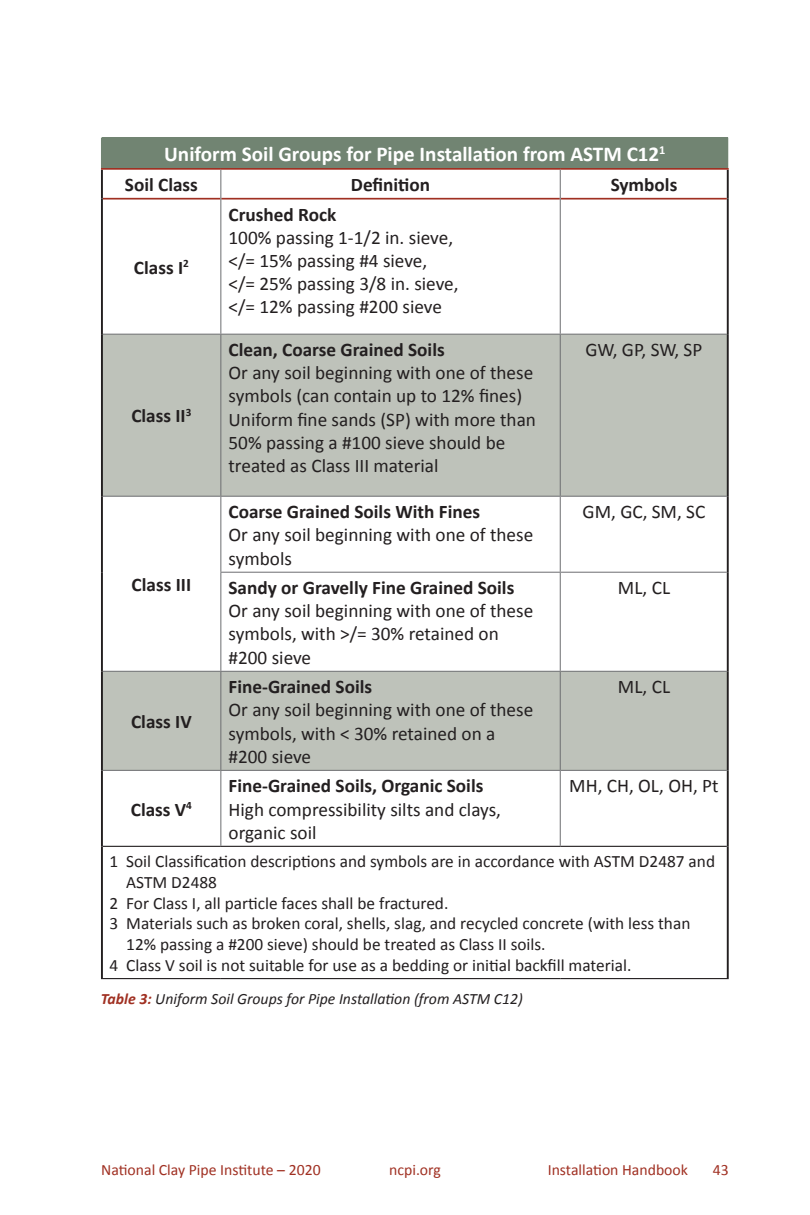
<style>
.page{position:relative;width:810px;height:1215px;background:#fff}
.page>*{position:absolute;margin:0;border:0;box-sizing:border-box;transform-origin:0 0}
.t1{font:700 21.15px "Calibri";color:#fff}
.t2{font:19.35px/23.2px "Calibri";color:#231f20}
.t3{font:700 19.35px "Calibri";color:#231f20}
.t4{font:17.32px "Calibri";color:#231f20}
.t5{font:15.75px "Calibri";color:#a03022}
.t6{font:italic 15.75px "Calibri";color:#231f20}
.s1{font-weight:700}
.s2{font-weight:700;color:#a03022}
</style>
<div class="page">
<div style="left:102px;top:138px;width:626px;height:31px;background:#718472"></div>
<svg style="left:103px;top:335px;width:624px;height:435px;fill:#bec2ba"></svg>
<hr style="left:101px;top:170px;width:2px;height:29px;background:#231f20">
<hr style="left:727px;top:170px;width:2px;height:29px;background:#231f20">
<hr style="left:101px;top:199px;width:2px;height:135px;background:#231f20">
<hr style="left:727px;top:199px;width:2px;height:135px;background:#231f20">
<hr style="left:101px;top:334px;width:2px;height:162px;background:#231f20">
<hr style="left:727px;top:334px;width:2px;height:162px;background:#231f20">
<hr style="left:101px;top:496px;width:2px;height:76px;background:#231f20">
<hr style="left:727px;top:496px;width:2px;height:76px;background:#231f20">
<hr style="left:101px;top:572px;width:2px;height:99px;background:#231f20">
<hr style="left:727px;top:572px;width:2px;height:99px;background:#231f20">
<hr style="left:101px;top:671px;width:2px;height:99px;background:#231f20">
<hr style="left:727px;top:671px;width:2px;height:99px;background:#231f20">
<hr style="left:101px;top:770px;width:2px;height:76px;background:#231f20">
<hr style="left:727px;top:770px;width:2px;height:76px;background:#231f20">
<hr style="left:101px;top:846px;width:2px;height:132px;background:#231f20">
<hr style="left:727px;top:846px;width:2px;height:132px;background:#231f20">
<hr style="left:101px;top:138px;width:2px;height:30px;background:#718472">
<hr style="left:101px;top:168px;width:120px;height:2px;background:#a03022">
<hr style="left:221px;top:168px;width:339px;height:2px;background:#a03022">
<hr style="left:560px;top:168px;width:169px;height:2px;background:#a03022">
<hr style="left:103px;top:198px;width:117px;height:2px;background:#a03022">
<hr style="left:221px;top:198px;width:339px;height:2px;background:#a03022">
<hr style="left:561px;top:198px;width:166px;height:2px;background:#a03022">
<hr style="left:103px;top:846px;width:118px;height:1px;background:#231f20">
<hr style="left:221px;top:846px;width:339px;height:1px;background:#231f20">
<hr style="left:560px;top:846px;width:167px;height:1px;background:#231f20">
<hr style="left:101px;top:978px;width:120px;height:1px;background:#231f20">
<hr style="left:221px;top:978px;width:339px;height:1px;background:#231f20">
<hr style="left:560px;top:978px;width:169px;height:1px;background:#231f20">
<hr style="left:103px;top:334px;width:118px;height:1px;background:#6c6d70">
<hr style="left:221px;top:334px;width:339px;height:1px;background:#6c6d70">
<hr style="left:560px;top:334px;width:167px;height:1px;background:#6c6d70">
<hr style="left:103px;top:496px;width:118px;height:1px;background:#6c6d70">
<hr style="left:221px;top:496px;width:339px;height:1px;background:#6c6d70">
<hr style="left:560px;top:496px;width:167px;height:1px;background:#6c6d70">
<hr style="left:103px;top:671px;width:118px;height:1px;background:#6c6d70">
<hr style="left:220px;top:572px;width:340px;height:1px;background:#6c6d70">
<hr style="left:560px;top:572px;width:167px;height:1px;background:#6c6d70">
<hr style="left:221px;top:671px;width:339px;height:1px;background:#6c6d70">
<hr style="left:560px;top:671px;width:167px;height:1px;background:#6c6d70">
<hr style="left:103px;top:770px;width:118px;height:1px;background:#6c6d70">
<hr style="left:221px;top:770px;width:339px;height:1px;background:#6c6d70">
<hr style="left:560px;top:770px;width:167px;height:1px;background:#6c6d70">
<svg style="left:220px;top:170px;width:1px;height:29px"></svg>
<hr style="left:220px;top:199px;width:1px;height:135px;background:#6c6d70">
<hr style="left:220px;top:335px;width:1px;height:161px;background:#6c6d70">
<hr style="left:220px;top:497px;width:1px;height:75px;background:#6c6d70">
<hr style="left:220px;top:573px;width:1px;height:98px;background:#6c6d70">
<hr style="left:220px;top:672px;width:1px;height:98px;background:#6c6d70">
<hr style="left:220px;top:771px;width:1px;height:75px;background:#6c6d70">
<svg style="left:560px;top:170px;width:1px;height:29px"></svg>
<hr style="left:560px;top:199px;width:1px;height:135px;background:#6c6d70">
<hr style="left:560px;top:335px;width:1px;height:161px;background:#6c6d70">
<hr style="left:560px;top:497px;width:1px;height:75px;background:#6c6d70">
<hr style="left:560px;top:573px;width:1px;height:98px;background:#6c6d70">
<hr style="left:560px;top:672px;width:1px;height:98px;background:#6c6d70">
<hr style="left:560px;top:771px;width:1px;height:75px;background:#6c6d70">
<p class="t1" style="left:164px;top:141px;width:503px">Uniform Soil Groups for Pipe Installation from ASTM C12<sup>1</sup></p>
<p class="t3" style="left:125px;top:172px;width:75px">Soil Class</p>
<p class="t3" style="left:351px;top:172px;width:81px">Definition</p>
<p class="t3" style="left:611px;top:172px;width:68px">Symbols</p>
<p class="t3" style="left:134px;top:255px;width:56px">Class I <sup>2</sup></p>
<p class="t3" style="left:131px;top:404px;width:62px">Class II <sup>3</sup></p>
<p class="t3" style="left:132px;top:572px;width:50px">Class III</p>
<p class="t3" style="left:131px;top:709px;width:62px">Class IV</p>
<p class="t2" style="left:229px;top:203px;width:232px"><span class="s1">Crushed Rock<br></span>100% passing 1-1/2 in. sieve, &lt;/= 15% passing #4 sieve, &lt;/= 25% passing 3/8 in. sieve, &lt;/= 12% passing #200 sieve</p>
<p class="t2" style="left:229px;top:338px;width:309px"><span class="s1">Clean, Coarse Grained Soils<br></span>Or any soil beginning with one of these symbols (can contain up to 12% fines)<br>Uniform fine sands (SP) with more than 50% passing a #100 sieve should be treated as Class III material</p>
<p class="t2" style="left:586px;top:338px;width:118px">GW, GP, SW, SP</p>
<p class="t2" style="left:229px;top:500px;width:306px"><span class="s1">Coarse Grained Soils With Fines<br></span>Or any soil beginning with one of these symbols</p>
<p class="t2" style="left:583px;top:500px;width:124px">GM, GC, SM, SC</p>
<p class="t2" style="left:229px;top:576px;width:306px"><span class="s1">Sandy or Gravelly Fine Grained Soils<br></span>Or any soil beginning with one of these symbols, with &gt;/= 30% retained on #200 sieve</p>
<p class="t2" style="left:618px;top:576px;width:54px">ML, CL</p>
<p class="t2" style="left:229px;top:675px;width:306px"><span class="s1">Fine-Grained Soils<br></span>Or any soil beginning with one of these symbols, with &lt; 30% retained on a #200 sieve</p>
<p class="t2" style="left:618px;top:675px;width:54px">ML, CL</p>
<p class="t2" style="left:229px;top:775px;width:274px"><span class="s1">Fine-Grained Soils, Organic Soils<br></span>High compressibility silts and clays, organic soil</p>
<p class="t2" style="left:569px;top:775px;width:151px">MH, CH, OL, OH, Pt</p>
<p class="t4" style="left:110px;top:850px;width:607px">1 Soil Classification descriptions and symbols are in accordance with ASTM D2487 and</p>
<p class="t4" style="left:126px;top:871px;width:92px">ASTM D2488</p>
<p class="t4" style="left:110px;top:892px;width:340px">2 For Class I, all particle faces shall be fractured.</p>
<p class="t4" style="left:110px;top:913px;width:582px">3 Materials such as broken coral, shells, slag, and recycled concrete (with less than</p>
<p class="t4" style="left:126px;top:933px;width:421px">12% passing a #200 sieve) should be treated as Class II soils.</p>
<p class="t4" style="left:110px;top:954px;width:523px">4 Class V soil is not suitable for use as a bedding or initial backfill material.</p>
<p class="t6" style="left:101px;top:988px;width:423px"><span class="s2">Table 3:</span> Uniform Soil Groups for Pipe Installation (from ASTM C12)</p>
<p class="t3" style="left:131px;top:797px;width:63px">Class V<sup>4</sup></p>
<p class="t5" style="left:101px;top:1159px;width:221px">National Clay Pipe Institute – 2020</p>
<p class="t5" style="left:389px;top:1159px;width:53px">ncpi.org</p>
<p class="t5" style="left:548px;top:1159px;width:142px">Installation Handbook</p>
<p class="t5" style="left:713px;top:1159px;width:17px">43</p>
</div>
